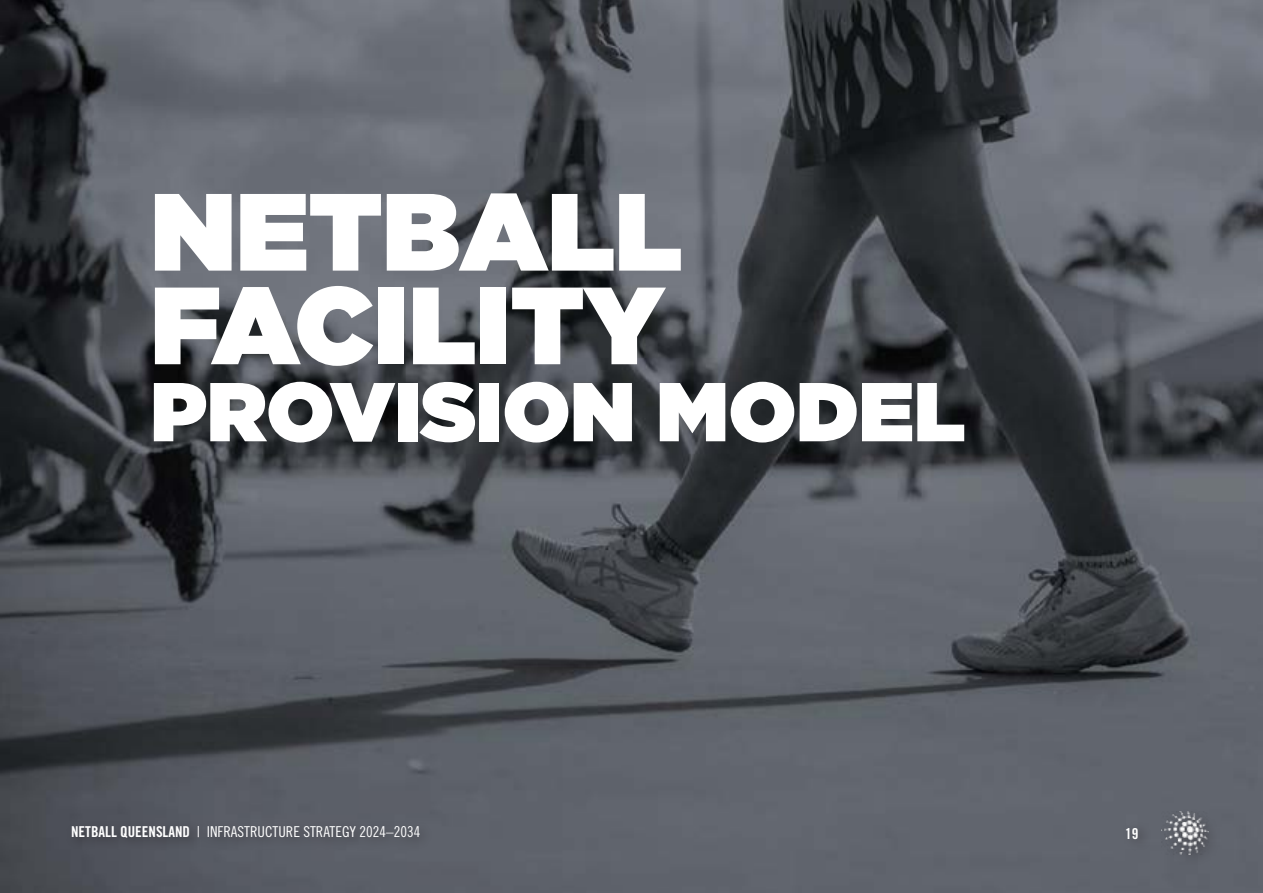
<style>
.page{position:relative;width:1263px;height:893px;background:#fff}
.page>*{position:absolute;margin:0;border:0;box-sizing:border-box;transform-origin:0 0}
.t1{font:109.5px/93.6px "Gotham Ultra";color:#fff}
.t2{font:83.25px "Gotham Ultra";color:#fff}
.t3{font:15px "Trade Gothic LT Std Cn 18";color:#fff}
.t4{font:15px "Trade Gothic LT Std Bd Cn 20";color:#fff}
.s1{font-family:"Trade Gothic LT Std Bd Cn 20"}
</style>
<div class="page">
<img style="left:0;top:0;width:1263px;height:893px">
<div style="left:66px;top:820px;width:366px;height:30px;background:#231e21;opacity:.4"></div>
<div style="left:1157px;top:807px;width:64px;height:61px;background:#60646d"></div>
<img style="left:1164px;top:811px;width:45px;height:44px">
<div style="left:1122px;top:821px;width:30px;height:30px;background:#5f636c"></div>
<h1 class="t1" style="left:151px;top:182px;width:533px">NETBALL<br>FACILITY</h1>
<h2 class="t2" style="left:151px;top:364px;width:816px">PROVISION MODEL</h2>
<p class="t3" style="left:71px;top:823px;width:351px"><span class="s1">NETBALL QUEENSLAND</span> | INFRASTRUCTURE STRATEGY 2024–2034</p>
<p class="t4" style="left:1125px;top:824px;width:15px">19</p>
</div>
